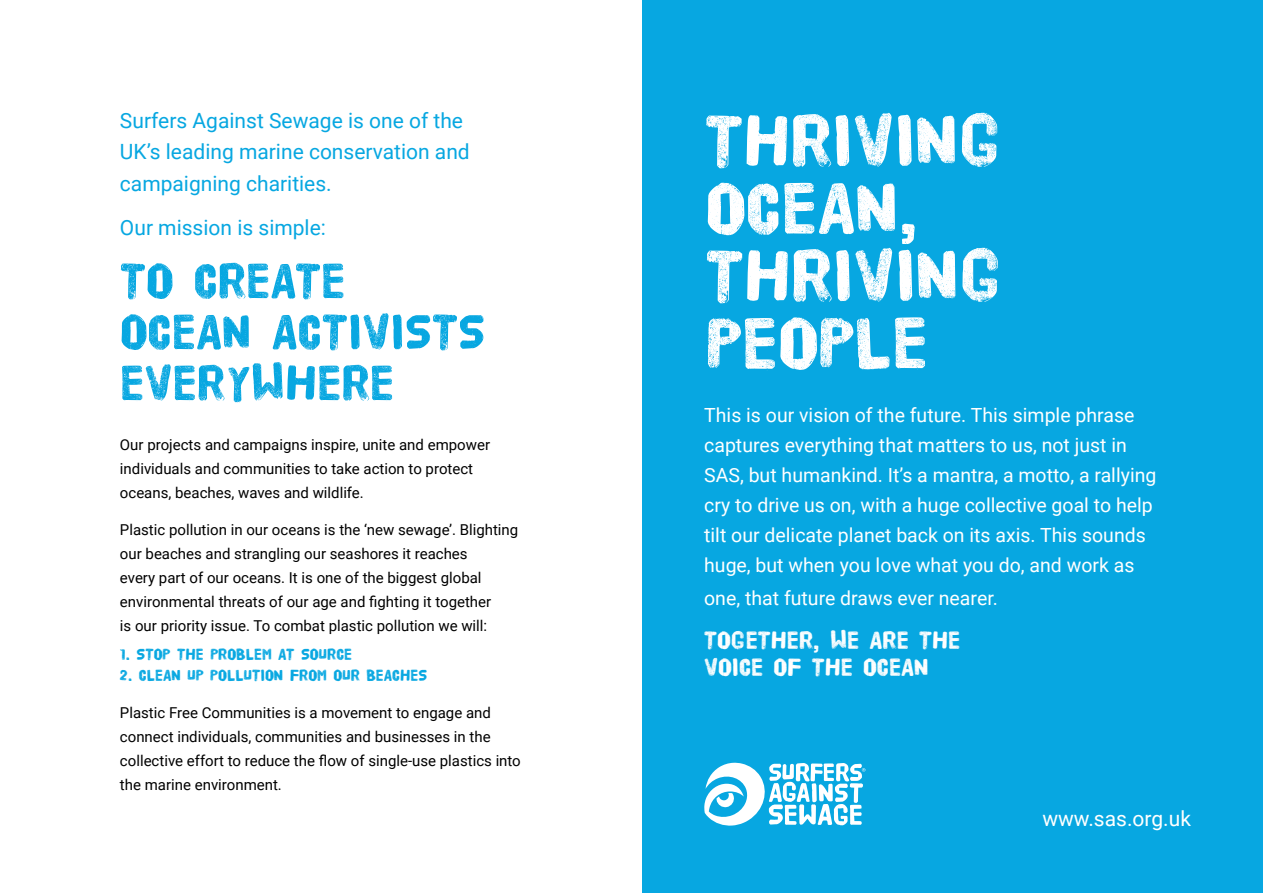
<style>
.page{position:relative;width:1263px;height:893px;background:#fff}
.page>*{position:absolute;margin:0;border:0;box-sizing:border-box;transform-origin:0 0}
.t1{font:75px/67.5px "HVD Poster";letter-spacing:-.005em;color:#fff}
.t2{font:51px/51px "HVD Poster";color:#07a7e1}
.t3{font:25.5px/27px "HVD Poster";color:#fff}
.t4{font:21px/31.5px "Roboto";color:#07a7e1}
.t5{font:21px "Roboto";color:#fff}
.t6{font:19.5px/30px "Roboto";color:#fff}
.t7{font:16.5px "HVD Poster";color:#07a7e1}
.t8{font:15px/24px "Roboto";color:#000}
</style>
<div class="page">
<div style="left:643px;top:1px;width:620px;height:892px;background:#07a7e1"></div>
<svg style="left:704px;top:763px;width:161px;height:63px"></svg>
<h3 class="t4" style="left:120px;top:104px;width:351px">Surfers Against Sewage is one of the<br>UK’s leading marine conservation and campaigning charities.</h3>
<h3 class="t4" style="left:120px;top:211px;width:207px">Our mission is simple:</h3>
<h2 class="t2" style="left:120px;top:256px;width:367px">TO CREATE<br>OCEAN ACTIVISTS<br>EVERYWHERE</h2>
<p class="t8" style="left:120px;top:432px;width:372px">Our projects and campaigns inspire, unite and empower individuals and communities to take action to protect oceans, beaches, waves and wildlife.</p>
<p class="t8" style="left:120px;top:517px;width:400px">Plastic pollution in our oceans is the ‘new sewage’. Blighting our beaches and strangling our seashores it reaches<br>every part of our oceans. It is one of the biggest global environmental threats of our age and fighting it together<br>is our priority issue. To combat plastic pollution we will:</p>
<p class="t7" style="left:120px;top:647px;width:234px">1. STOP THE PROBLEM AT SOURCE</p>
<p class="t7" style="left:120px;top:668px;width:309px">2. CLEAN UP POLLUTION FROM OUR BEACHES</p>
<p class="t8" style="left:120px;top:700px;width:402px">Plastic Free Communities is a movement to engage and connect individuals, communities and businesses in the collective effort to reduce the flow of single-use plastics into the marine environment.</p>
<h1 class="t1" style="left:705px;top:108px;width:299px">THRIVING<br>OCEAN,<br>THRIVING<br>PEOPLE</h1>
<p class="t6" style="left:704px;top:399px;width:454px">This is our vision of the future. This simple phrase captures everything that matters to us, not just in SAS, but humankind. It’s a mantra, a motto, a rallying cry to drive us on, with a huge collective goal to help tilt our delicate planet back on its axis. This sounds huge, but when you love what you do, and work as</p>
<h3 class="t6" style="left:704px;top:582px;width:295px">one, that future draws ever nearer.</h3>
<h3 class="t3" style="left:704px;top:627px;width:258px">TOGETHER, WE ARE THE<br>VOICE OF THE OCEAN</h3>
<h3 class="t5" style="left:1042px;top:803px;width:150px">www.sas.org.uk</h3>
</div>
